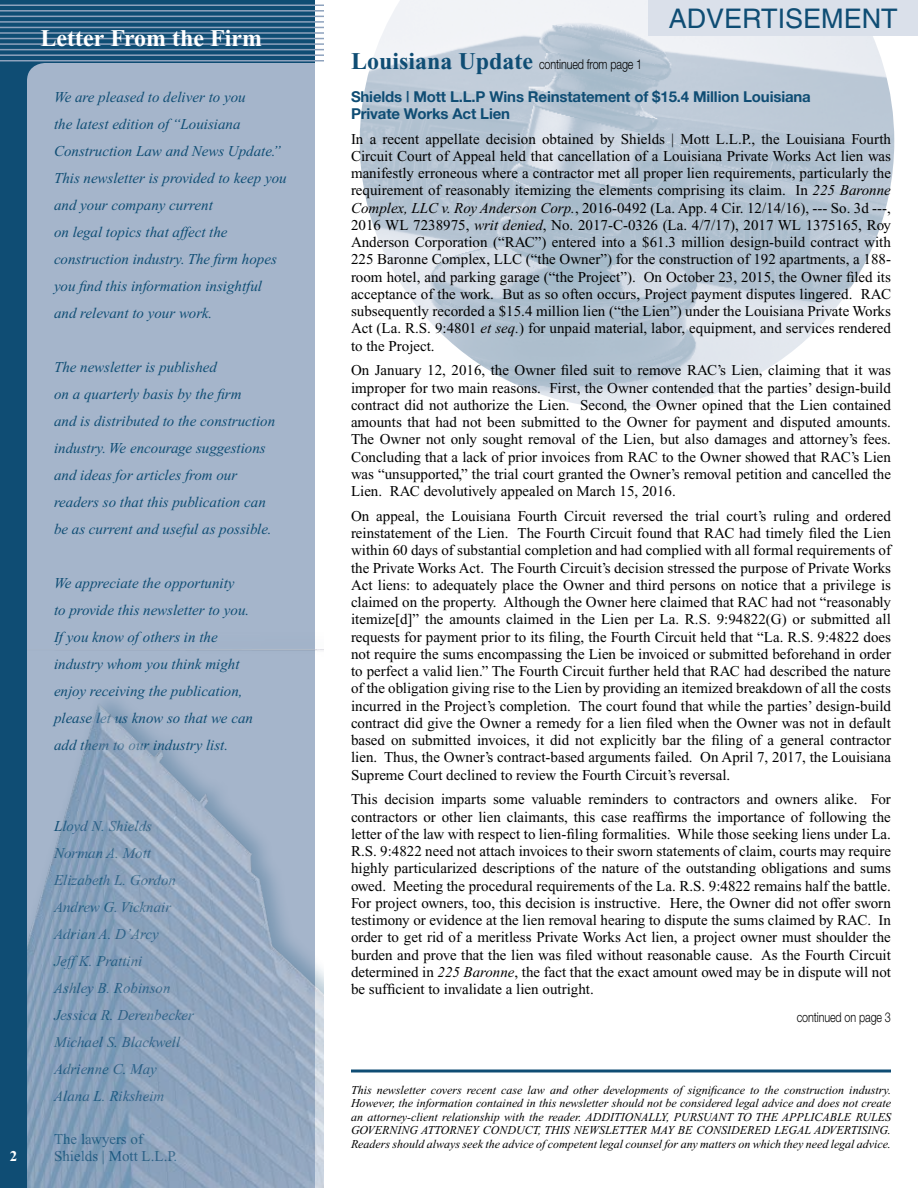
<style>
.page{position:relative;width:918px;height:1188px;background:#fff}
.page>*{position:absolute;margin:0;border:0;box-sizing:border-box;transform-origin:0 0}
.t1{font:27px "Helvetica";color:#0f4d74}
.t2{font:700 24px "Times New Roman";color:#fff}
.t3{font:15px/17.2px "Times New Roman";color:#000;text-align:justify}
.t4{font:italic 15px/27px "Times New Roman";color:#0f4d74}
.t5{font:700 15px/17.2px "Helvetica Neue";letter-spacing:-.01em;color:#0f4d74}
.t6{font:15px/16.5px "Times New Roman";color:#0f4d74}
.t7{font:700 15px "Times New Roman";color:#fff}
.t8{font:300 13.5px "Helvetica Neue";letter-spacing:-.01em;color:#000;scale:.8 1}
.t9{font:italic 12px/13.5px "Times New Roman";color:#000;text-align:justify}
.s1{font-family:"Times New Roman";font-weight:700;font-size:24px;color:#0f4d74}
.s2{font-style:italic}
</style>
<div class="page">
<div style="left:0;top:0;width:324px;height:1188px;background:#0f4d74"></div>
<div style="left:27px;top:63px;width:288px;height:566px;background:#a5b5cb"></div>
<div style="left:315px;top:0;width:603px;height:1188px;background:#fff"></div>
<img style="left:360px;top:0;width:534px;height:409px">
<hr style="left:351px;top:1070px;width:540px;height:2px;background:#0f4d74">
<div style="left:648px;top:0;width:270px;height:36px;background:#dae0ea"></div>
<div style="left:27px;top:629px;width:297px;height:559px;background:#a4b4ca"></div>
<img style="left:27px;top:649px;width:297px;height:539px">
<hr style="left:0;top:4px;width:324px;height:2px;background:#8ea2bd">
<hr style="left:0;top:10px;width:324px;height:2px;background:#8ea2bd">
<hr style="left:0;top:16px;width:324px;height:1px;background:#8ea2bd">
<hr style="left:0;top:21px;width:324px;height:2px;background:#8ea2bd">
<hr style="left:0;top:27px;width:324px;height:1px;background:#8ea2bd">
<hr style="left:0;top:32px;width:324px;height:2px;background:#8ea2bd">
<hr style="left:0;top:38px;width:324px;height:1px;background:#8ea2bd">
<hr style="left:0;top:43px;width:324px;height:2px;background:#8ea2bd">
<hr style="left:0;top:49px;width:324px;height:1px;background:#8ea2bd">
<hr style="left:0;top:54px;width:324px;height:2px;background:#8ea2bd">
<hr style="left:0;top:60px;width:324px;height:2px;background:#8ea2bd">
<hr style="left:917px;top:0;width:1px;height:1188px;background:#a5b5cb">
<h2 class="t2" style="left:40px;top:24px;width:223px">Letter From the Firm</h2>
<p class="t4" style="left:54px;top:83px;width:234px">We are pleased to deliver to you<br>the latest edition of “Louisiana<br>Construction Law and News Update.”<br>This newsletter is provided to keep you and your company current<br>on legal topics that affect the construction industry. The firm hopes you find this information insightful and relevant to your work.</p>
<p class="t4" style="left:54px;top:353px;width:223px">The newsletter is published<br>on a quarterly basis by the firm<br>and is distributed to the construction industry. We encourage suggestions and ideas for articles from our readers so that this publication can be as current and useful as possible.</p>
<p class="t4" style="left:54px;top:569px;width:201px">We appreciate the opportunity<br>to provide this newsletter to you.<br>If you know of others in the industry whom you think might enjoy receiving the publication, please let us know so that we can add them to our industry list.</p>
<p class="t7" style="left:10px;top:1148px;width:9px">2</p>
<p class="t4" style="left:54px;top:812px;width:141px">Lloyd N. Shields<br>Norman A. Mott<br>Elizabeth L. Gordon<br>Andrew G. Vicknair<br>Adrian A. D’Arcy<br>Jeff K. Prattini<br>Ashley B. Robinson<br>Jessica R. Derenbecker<br>Michael S. Blackwell<br>Adrienne C. May<br>Alana L. Riksheim</p>
<p class="t6" style="left:54px;top:1131px;width:125px">The lawyers of<br>Shields | Mott L.L.P.</p>
<p class="t8" style="left:351px;top:56px;width:366px"><span class="s1">Louisiana Update</span> continued from page 1</p>
<h1 class="t1" style="left:669px;top:3px;width:231px">ADVERTISEMENT</h1>
<p class="t5" style="left:351px;top:87px;width:461px">Shields | Mott L.L.P Wins Reinstatement of $15.4 Million Louisiana<br>Private Works Act Lien</p>
<p class="t3" style="left:351px;top:130px;width:542px">In a recent appellate decision obtained by Shields | Mott L.L.P., the Louisiana Fourth Circuit Court of Appeal held that cancellation of a Louisiana Private Works Act lien was manifestly erroneous where a contractor met all proper lien requirements, particularly the requirement of reasonably itemizing the elements comprising its claim. In <span class="s2">225 Baronne Complex, LLC v. Roy Anderson Corp.</span>, 2016-0492 (La. App. 4 Cir. 12/14/16), --- So. 3d ---, 2016 WL 7238975, <span class="s2">writ denied</span>, No. 2017-C-0326 (La. 4/7/17), 2017 WL 1375165, Roy Anderson Corporation (“RAC”) entered into a $61.3 million design-build contract with 225 Baronne Complex, LLC (“the Owner”) for the construction of 192 apartments, a 188- room hotel, and parking garage (“the Project”). On October 23, 2015, the Owner filed its acceptance of the work. But as so often occurs, Project payment disputes lingered. RAC subsequently recorded a $15.4 million lien (“the Lien”) under the Louisiana Private Works Act (La. R.S. 9:4801 <span class="s2">et seq.</span>) for unpaid material, labor, equipment, and services rendered to the Project.</p>
<p class="t3" style="left:351px;top:362px;width:542px">On January 12, 2016, the Owner filed suit to remove RAC’s Lien, claiming that it was improper for two main reasons. First, the Owner contended that the parties’ design-build contract did not authorize the Lien. Second, the Owner opined that the Lien contained amounts that had not been submitted to the Owner for payment and disputed amounts.<br>The Owner not only sought removal of the Lien, but also damages and attorney’s fees.<br>Concluding that a lack of prior invoices from RAC to the Owner showed that RAC’s Lien was “unsupported,” the trial court granted the Owner’s removal petition and cancelled the Lien. RAC devolutively appealed on March 15, 2016.</p>
<p class="t3" style="left:351px;top:507px;width:542px">On appeal, the Louisiana Fourth Circuit reversed the trial court’s ruling and ordered reinstatement of the Lien. The Fourth Circuit found that RAC had timely filed the Lien within 60 days of substantial completion and had complied with all formal requirements of the Private Works Act. The Fourth Circuit’s decision stressed the purpose of Private Works Act liens: to adequately place the Owner and third persons on notice that a privilege is claimed on the property. Although the Owner here claimed that RAC had not “reasonably itemize[d]” the amounts claimed in the Lien per La. R.S. 9:94822(G) or submitted all requests for payment prior to its filing, the Fourth Circuit held that “La. R.S. 9:4822 does not require the sums encompassing the Lien be invoiced or submitted beforehand in order to perfect a valid lien.” The Fourth Circuit further held that RAC had described the nature of the obligation giving rise to the Lien by providing an itemized breakdown of all the costs incurred in the Project’s completion. The court found that while the parties’ design-build contract did give the Owner a remedy for a lien filed when the Owner was not in default based on submitted invoices, it did not explicitly bar the filing of a general contractor lien. Thus, the Owner’s contract-based arguments failed. On April 7, 2017, the Louisiana Supreme Court declined to review the Fourth Circuit’s reversal.</p>
<p class="t3" style="left:351px;top:791px;width:542px">This decision imparts some valuable reminders to contractors and owners alike. For contractors or other lien claimants, this case reaffirms the importance of following the letter of the law with respect to lien-filing formalities. While those seeking liens under La.<br>R.S. 9:4822 need not attach invoices to their sworn statements of claim, courts may require highly particularized descriptions of the nature of the outstanding obligations and sums owed. Meeting the procedural requirements of the La. R.S. 9:4822 remains half the battle.<br>For project owners, too, this decision is instructive. Here, the Owner did not offer sworn testimony or evidence at the lien removal hearing to dispute the sums claimed by RAC. In order to get rid of a meritless Private Works Act lien, a project owner must shoulder the burden and prove that the lien was filed without reasonable cause. As the Fourth Circuit determined in <span class="s2">225 Baronne</span>, the fact that the exact amount owed may be in dispute will not be sufficient to invalidate a lien outright.</p>
<p class="t8" style="left:797px;top:1009px;width:119px">continued on page 3</p>
<p class="t9" style="left:351px;top:1083px;width:542px">This newsletter covers recent case law and other developments of significance to the construction industry.<br>However, the information contained in this newsletter should not be considered legal advice and does not create an attorney-client relationship with the reader. ADDITIONALLY, PURSUANT TO THE APPLICABLE RULES GOVERNING ATTORNEY CONDUCT, THIS NEWSLETTER MAY BE CONSIDERED LEGAL ADVERTISING.<br>Readers should always seek the advice of competent legal counsel for any matters on which they need legal advice.</p>
</div>
